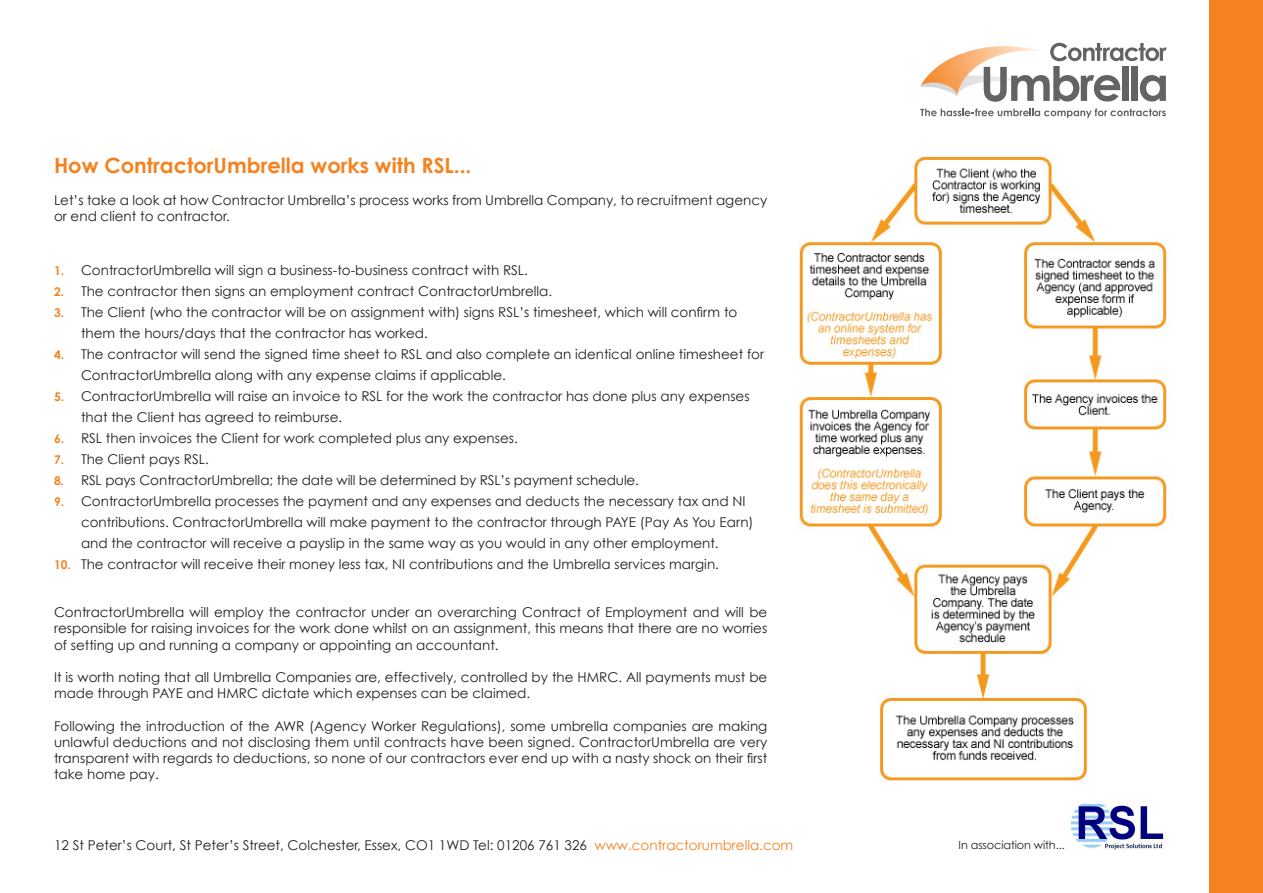
<style>
.page{position:relative;width:1263px;height:893px;background:#fff}
.page>*{position:absolute;margin:0;border:0;box-sizing:border-box;transform-origin:0 0}
.t1{font:700 21px "Century Gothic";color:#f58220}
.t2{font:13.5px/16.2px "Century Gothic";color:#231f20}
.t3{font:11.25px "Century Gothic";letter-spacing:-.01em;color:#231f20}
.s1{font-weight:700;font-size:12px;color:#f58220}
.s2{color:#f58220}
</style>
<div class="page">
<svg style="left:920px;top:43px;width:247px;height:59px"></svg>
<svg style="left:920px;top:108px;width:246px;height:10px"></svg>
<div style="left:1210px;top:0;width:53px;height:893px;background:#f58220"></div>
<img style="left:798px;top:156px;width:369px;height:625px">
<div style="left:756px;top:123px;width:106px;height:55px;background:#fff;border-radius:7px"></div>
<img style="left:1070px;top:803px;width:95px;height:47px">
<p class="t1" style="left:54px;top:152px;width:419px">How ContractorUmbrella works with RSL...</p>
<p class="t2" style="left:54px;top:192px;width:715px">Let’s take a look at how Contractor Umbrella’s process works from Umbrella Company, to recruitment agency or end client to contractor.</p>
<p class="t2" style="left:54px;top:261px;width:475px"><span class="s1">1.</span> ContractorUmbrella will sign a business-to-business contract with RSL.</p>
<p class="t2" style="left:54px;top:282px;width:500px"><span class="s1">2.</span> The contractor then signs an employment contract ContractorUmbrella.</p>
<p class="t2" style="left:81px;top:301px;width:658px;line-height:21px;text-indent:-27px"><span class="s1">3.</span> The Client (who the contractor will be on assignment with) signs RSL’s timesheet, which will confirm to them the hours/days that the contractor has worked.</p>
<p class="t2" style="left:81px;top:343px;width:685px;line-height:21px;text-indent:-27px"><span class="s1">4.</span> The contractor will send the signed time sheet to RSL and also complete an identical online timesheet for<br>ContractorUmbrella along with any expense claims if applicable.</p>
<p class="t2" style="left:81px;top:385px;width:670px;line-height:21px;text-indent:-27px"><span class="s1">5.</span> ContractorUmbrella will raise an invoice to RSL for the work the contractor has done plus any expenses that the Client has agreed to reimburse.</p>
<p class="t2" style="left:54px;top:429px;width:465px"><span class="s1">6.</span> RSL then invoices the Client for work completed plus any expenses.</p>
<p class="t2" style="left:54px;top:450px;width:156px"><span class="s1">7.</span> The Client pays RSL.</p>
<p class="t2" style="left:54px;top:471px;width:586px"><span class="s1">8.</span> RSL pays ContractorUmbrella; the date will be determined by RSL’s payment schedule.</p>
<p class="t2" style="left:81px;top:490px;width:674px;line-height:21px;text-indent:-27px"><span class="s1">9.</span> ContractorUmbrella processes the payment and any expenses and deducts the necessary tax and NI contributions. ContractorUmbrella will make payment to the contractor through PAYE (Pay As You Earn) and the contractor will receive a payslip in the same way as you would in any other employment.</p>
<p class="t2" style="left:54px;top:555px;width:666px"><span class="s1">10.</span> The contractor will receive their money less tax, NI contributions and the Umbrella services margin.</p>
<p class="t2" style="left:54px;top:604px;width:715px;text-align:justify">ContractorUmbrella will employ the contractor under an overarching Contract of Employment and will be responsible for raising invoices for the work done whilst on an assignment, this means that there are no worries of setting up and running a company or appointing an accountant.</p>
<p class="t2" style="left:54px;top:669px;width:715px">It is worth noting that all Umbrella Companies are, effectively, controlled by the HMRC. All payments must be made through PAYE and HMRC dictate which expenses can be claimed.</p>
<p class="t2" style="left:54px;top:717px;width:715px;text-align:justify">Following the introduction of the AWR (Agency Worker Regulations), some umbrella companies are making unlawful deductions and not disclosing them until contracts have been signed. ContractorUmbrella are very transparent with regards to deductions, so none of our contractors ever end up with a nasty shock on their first take home pay.</p>
<p class="t2" style="left:54px;top:837px;width:741px">12 St Peter’s Court, St Peter’s Street, Colchester, Essex, CO1 1WD Tel: 01206 761 326 <span class="s2">www.contractorumbrella.com</span></p>
<p class="t3" style="left:959px;top:838px;width:108px">In association with...</p>
</div>
